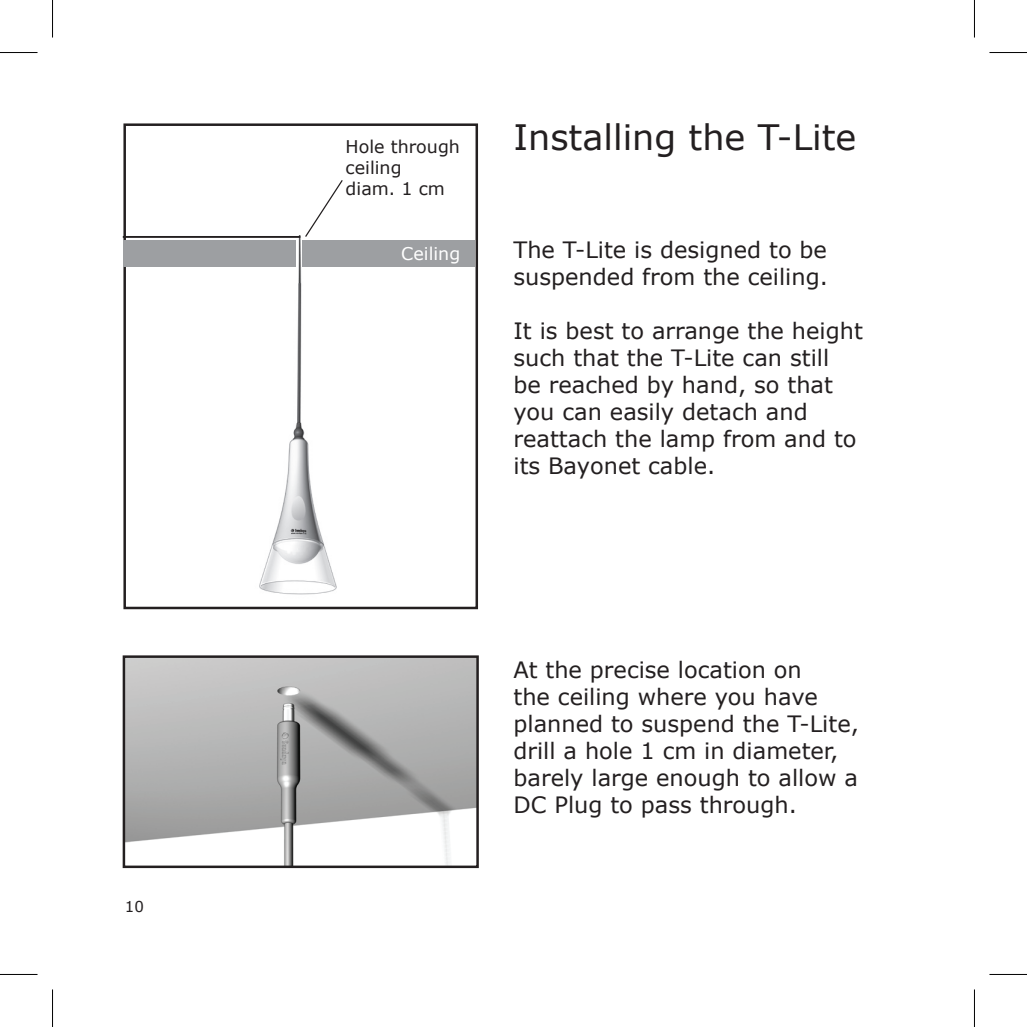
<style>
.page{position:relative;width:1027px;height:1027px;background:#fff}
.page>*{position:absolute;margin:0;border:0;box-sizing:border-box;transform-origin:0 0}
.t1{font:35px "MS Reference Sans Serif";color:#231f20}
.t2{font:22.5px/27px "MS Reference Sans Serif";color:#231f20}
.t3{font:17.5px/21px "MS Reference Sans Serif";color:#231f20}
.t4{font:17.5px "MS Reference Sans Serif";color:#fff}
.t5{font:15px "MS Reference Sans Serif";color:#231f20}
</style>
<div class="page">
<img style="left:259px;top:236px;width:78px;height:359px">
<div style="left:123px;top:123px;width:355px;height:486px;border:2px solid #231f20"></div>
<div style="left:123px;top:240px;width:173px;height:27px;background:#9d9fa2"></div>
<div style="left:303px;top:240px;width:172px;height:27px;background:#9d9fa2"></div>
<svg style="left:304px;top:180px;width:39px;height:58px"></svg>
<hr style="left:123px;top:236px;width:177px;height:2px;background:#231f20">
<img style="left:126px;top:658px;width:349px;height:206px">
<div style="left:123px;top:655px;width:355px;height:212px;border:2px solid #231f20"></div>
<hr style="left:0;top:52px;width:38px;height:1px;background:#000">
<hr style="left:989px;top:52px;width:37px;height:1px;background:#000">
<hr style="left:0;top:973px;width:38px;height:1px;background:#000">
<hr style="left:989px;top:973px;width:37px;height:1px;background:#000">
<hr style="left:52px;top:0;width:1px;height:38px;background:#000">
<hr style="left:52px;top:989px;width:1px;height:37px;background:#000">
<hr style="left:973px;top:0;width:1px;height:38px;background:#000">
<hr style="left:973px;top:989px;width:1px;height:37px;background:#000">
<p class="t5" style="left:125px;top:897px;width:21px">10</p>
<p class="t3" style="left:345px;top:136px;width:116px">Hole through ceiling<br>diam. 1 cm</p>
<p class="t4" style="left:401px;top:242px;width:61px">Ceiling</p>
<h1 class="t1" style="left:513px;top:115px;width:344px">Installing the T-Lite</h1>
<p class="t2" style="left:513px;top:235px;width:316px">The T-Lite is designed to be suspended from the ceiling.</p>
<p class="t2" style="left:513px;top:316px;width:351px">It is best to arrange the height such that the T-Lite can still<br>be reached by hand, so that you can easily detach and reattach the lamp from and to its Bayonet cable.</p>
<p class="t2" style="left:513px;top:655px;width:347px">At the precise location on<br>the ceiling where you have planned to suspend the T-Lite, drill a hole 1 cm in diameter, barely large enough to allow a<br>DC Plug to pass through.</p>
</div>
